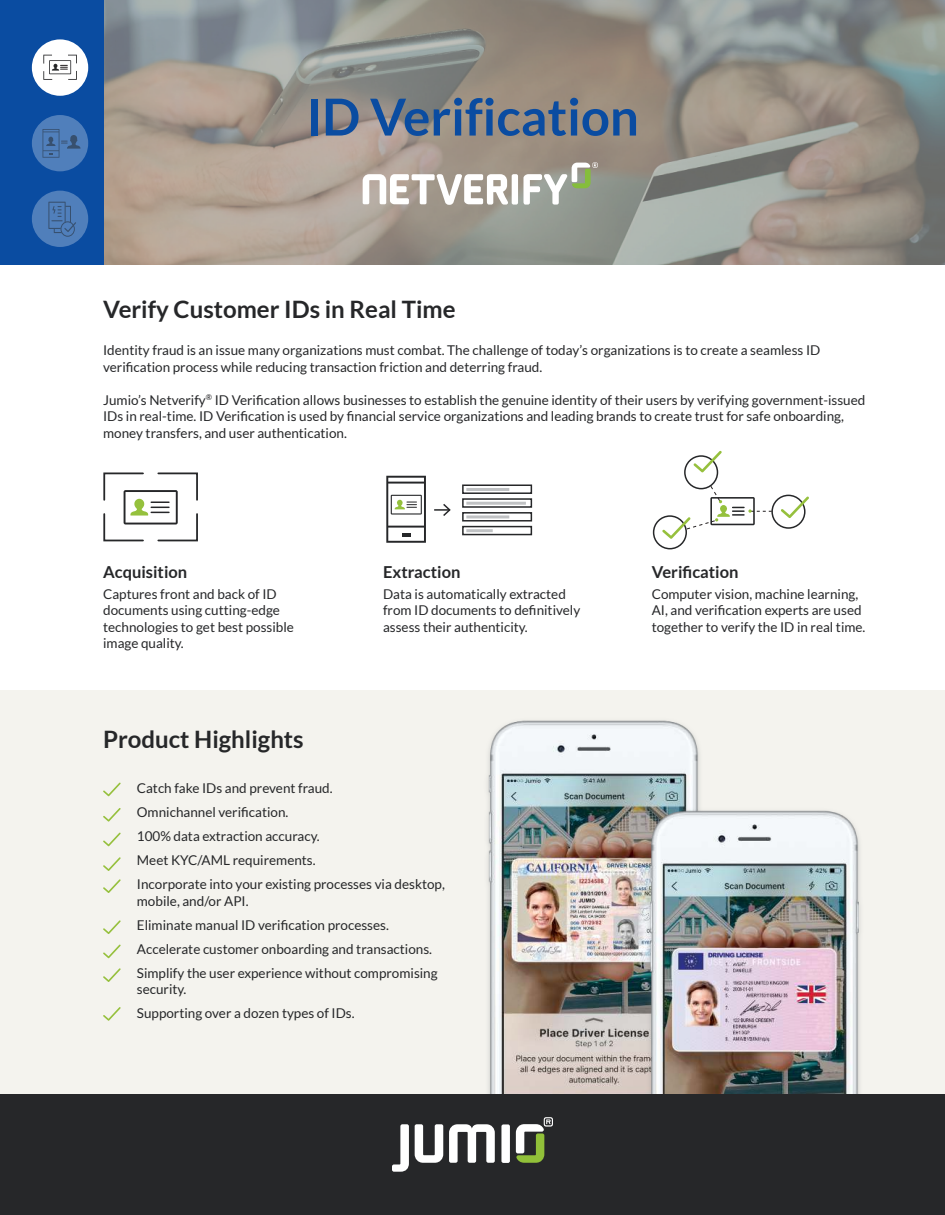
<style>
.page{position:relative;width:945px;height:1215px;background:#fff}
.page>*{position:absolute;margin:0;border:0;box-sizing:border-box;transform-origin:0 0}
.t1{font:700 51px "Lato";color:#0a4ca1}
.t2{font:700 24px "Lato";color:#262729}
.t3{font:700 16.5px "Lato";color:#262729}
.t4{font:13.5px/16.5px "Lato";color:#262729}
</style>
<div class="page">
<div style="left:0;top:690px;width:945px;height:419px;background:#f4f3ee"></div>
<img style="left:487px;top:720px;width:213px;height:374px">
<svg style="left:103px;top:0;width:842px;height:264px;background:#99948c"></svg>
<div style="left:0;top:0;width:103px;height:264px;background:#0a4ca1"></div>
<div style="left:32px;top:191px;width:56px;height:56px;background:#507fbb;border-radius:50%"></div>
<svg style="left:48px;top:202px;width:28px;height:35px"></svg>
<div style="left:32px;top:39px;width:56px;height:57px;background:#fff;border-radius:50%"></div>
<svg style="left:43px;top:55px;width:34px;height:25px"></svg>
<div style="left:32px;top:115px;width:56px;height:56px;background:#507fbb;border-radius:50%"></div>
<svg style="left:43px;top:129px;width:38px;height:29px"></svg>
<svg style="left:103px;top:783px;width:18px;height:13px"></svg>
<svg style="left:103px;top:808px;width:18px;height:14px"></svg>
<svg style="left:103px;top:833px;width:18px;height:13px"></svg>
<svg style="left:103px;top:857px;width:18px;height:14px"></svg>
<svg style="left:103px;top:879px;width:18px;height:14px"></svg>
<svg style="left:103px;top:920px;width:18px;height:14px"></svg>
<svg style="left:103px;top:945px;width:18px;height:13px"></svg>
<svg style="left:386px;top:476px;width:40px;height:67px"></svg>
<svg style="left:434px;top:504px;width:17px;height:12px"></svg>
<div style="left:462px;top:485px;width:70px;height:9px;border:2px solid #262729"></div>
<div style="left:462px;top:498px;width:70px;height:10px;border:2px solid #262729"></div>
<div style="left:462px;top:512px;width:70px;height:10px;border:2px solid #262729"></div>
<div style="left:462px;top:526px;width:70px;height:9px;border:2px solid #262729"></div>
<hr style="left:466px;top:488px;width:43px;height:3px;background:#c0c2c4">
<hr style="left:466px;top:502px;width:60px;height:3px;background:#c0c2c4">
<hr style="left:466px;top:515px;width:43px;height:3px;background:#c0c2c4">
<hr style="left:466px;top:529px;width:27px;height:3px;background:#c0c2c4">
<div style="left:771px;top:495px;width:35px;height:34px;border:2px solid #262729;border-radius:50%"></div>
<svg style="left:781px;top:497px;width:28px;height:21px"></svg>
<div style="left:653px;top:515px;width:34px;height:34px;border:2px solid #262729;border-radius:50%"></div>
<div style="left:684px;top:455px;width:34px;height:34px;border:2px solid #262729;border-radius:50%"></div>
<svg style="left:693px;top:451px;width:29px;height:22px"></svg>
<svg style="left:662px;top:485px;width:110px;height:54px"></svg>
<svg style="left:103px;top:472px;width:95px;height:70px"></svg>
<img style="left:645px;top:807px;width:219px;height:288px">
<svg style="left:103px;top:968px;width:18px;height:14px"></svg>
<svg style="left:103px;top:1007px;width:18px;height:14px"></svg>
<div style="left:512px;top:174px;width:6px;height:31px;background:#fff;border-radius:2px"></div>
<svg style="left:363px;top:174px;width:145px;height:31px"></svg>
<svg style="left:523px;top:163px;width:75px;height:42px"></svg>
<div style="left:0;top:1095px;width:945px;height:120px;background:#262729"></div>
<div style="left:501px;top:1124px;width:9px;height:39px;background:#fff;border-radius:2px"></div>
<svg style="left:392px;top:1124px;width:17px;height:48px"></svg>
<svg style="left:449px;top:1124px;width:46px;height:39px"></svg>
<svg style="left:415px;top:1124px;width:28px;height:39px"></svg>
<svg style="left:516px;top:1117px;width:37px;height:46px"></svg>
<h1 class="t1" style="left:306px;top:98px;width:334px">ID Verif ication</h1>
<h2 class="t2" style="left:103px;top:300px;width:354px">Verify Customer IDs in Real Time</h2>
<p class="t4" style="left:103px;top:343px;width:719px">Identity fraud is an issue many organizations must combat. The challenge of today’s organizations is to create a seamless ID verification process while reducing transaction friction and deterring fraud.</p>
<p class="t4" style="left:103px;top:393px;width:764px">Jumio’s Netverify<sup>®</sup> ID Verification allows businesses to establish the genuine identity of their users by verifying government-issued<br>IDs in real-time. ID Verification is used by financial service organizations and leading brands to create trust for safe onboarding, money transfers, and user authentication.</p>
<p class="t3" style="left:103px;top:565px;width:86px">Acquisition</p>
<p class="t4" style="left:103px;top:585px;width:192px">Captures front and back of ID documents using cutting-edge technologies to get best possible image quality.</p>
<p class="t3" style="left:383px;top:565px;width:79px">Extraction</p>
<p class="t4" style="left:383px;top:586px;width:199px">Data is automatically extracted from ID documents to definitively assess their authenticity.</p>
<h2 class="t2" style="left:103px;top:730px;width:202px">Product Highlights</h2>
<p class="t4" style="left:137px;top:776px;width:310px;line-height:24px">Catch fake IDs and prevent fraud.<br>Omnichannel verification.<br>100% data extraction accuracy.<br>Meet KYC/AML requirements.<br>Incorporate into your existing processes via desktop,</p>
<p class="t4" style="left:137px;top:889px;width:302px;line-height:24px">mobile, and/or API.<br>Eliminate manual ID verification processes.<br>Accelerate customer onboarding and transactions.<br>Simplify the user experience without compromising</p>
<p class="t4" style="left:137px;top:978px;width:219px;line-height:24px">security.<br>Supporting over a dozen types of IDs.</p>
<p class="t3" style="left:652px;top:562px;width:88px">Verification</p>
<p class="t4" style="left:652px;top:585px;width:215px">Computer vision, machine learning,<br>AI, and verification experts are used together to verify the ID in real time.</p>
</div>
